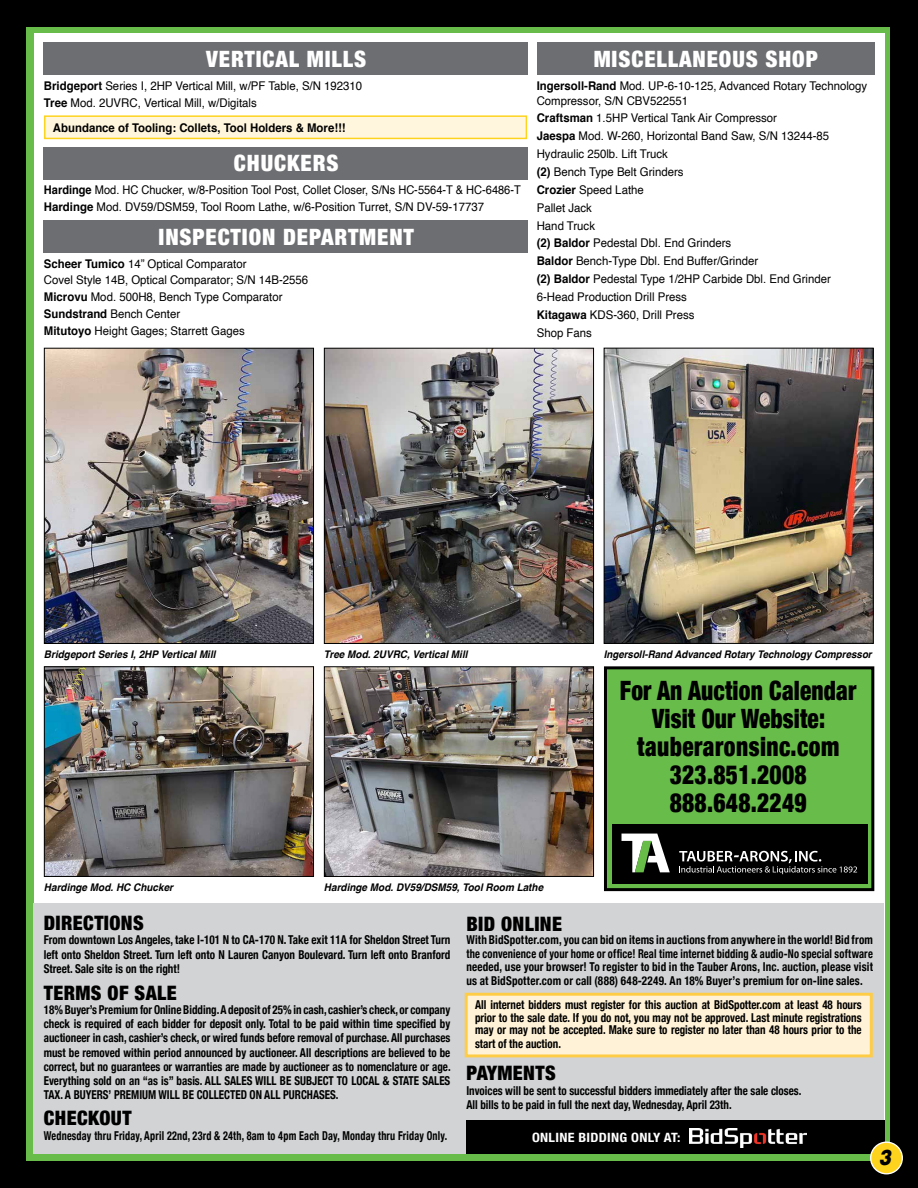
<style>
.page{position:relative;width:918px;height:1188px;background:#000}
.page>*{position:absolute;margin:0;border:0;box-sizing:border-box;transform-origin:0 0}
.t1{font:900 condensed 26.7px/28px "Helvetica Neue";letter-spacing:.01em;color:#000;text-align:center;scale:.88 1}
.t2{font:900 condensed 22.5px "Helvetica Neue";letter-spacing:.04em;color:#fff}
.t3{font:italic 900 21.6px "Helvetica";color:#000;scale:.84 1}
.t4{font:900 condensed 19.95px "Helvetica Neue";letter-spacing:.02em;color:#000}
.t5{font:700 condensed 12.75px "Helvetica Neue";letter-spacing:.02em;color:#fff;scale:1.1 1}
.t6{font:700 condensed 12.3px/14.2px "Helvetica Neue";letter-spacing:.01em;color:#000;text-align:justify;scale:.9 1}
.t7{font:700 condensed 12.3px/14.2px "Helvetica Neue";letter-spacing:.01em;color:#000;scale:.91 1}
.t8{font:700 condensed 12.3px "Helvetica Neue";letter-spacing:.01em;color:#000;scale:.83 1}
.t9{font:12px/17.9px "Helvetica";color:#000;scale:.95 1}
.t10{font:12px/16.8px "Helvetica";color:#000;scale:.92 1}
.t11{font:700 12px "Helvetica";color:#000;scale:.95 1}
.t12{font:italic 700 10.5px "Helvetica";color:#000;scale:.95 1}
.t13{font:italic 700 10.5px "Helvetica";color:#000;scale:.93 1}
.s1{font-weight:700}
</style>
<div class="page">
<div style="left:26px;top:27px;width:864px;height:1134px;background:#68bd4a"></div>
<div style="left:34px;top:33px;width:850px;height:1121px;background:#fff"></div>
<div style="left:34px;top:903px;width:850px;height:251px;background:#d1d3d4"></div>
<div style="left:465px;top:993px;width:408px;height:64px;background:#fff2d6;border:3px solid #ffcc46"></div>
<div style="left:466px;top:1120px;width:418px;height:34px;background:#000"></div>
<img style="left:690px;top:1128px;width:117px;height:19px">
<div style="left:871px;top:1142px;width:31px;height:32px;background:#fed31e;border-radius:50%"></div>
<div style="left:870px;top:1142px;width:33px;height:32px;border:1px solid #fff;border-radius:50%"></div>
<div style="left:537px;top:42px;width:337px;height:33px;background:#6d6e71"></div>
<div style="left:44px;top:42px;width:484px;height:33px;background:#6d6e71"></div>
<div style="left:44px;top:147px;width:484px;height:33px;background:#6d6e71"></div>
<div style="left:44px;top:220px;width:484px;height:33px;background:#6d6e71"></div>
<div style="left:44px;top:115px;width:483px;height:24px;background:#fff6dd;border:2px solid #fed31e"></div>
<img style="left:326px;top:350px;width:266px;height:292px">
<div style="left:324px;top:348px;width:270px;height:296px;border:1px solid #000"></div>
<img style="left:46px;top:350px;width:266px;height:292px">
<div style="left:44px;top:348px;width:270px;height:296px;border:1px solid #000"></div>
<img style="left:606px;top:350px;width:266px;height:292px">
<div style="left:604px;top:348px;width:270px;height:296px;border:1px solid #000"></div>
<img style="left:326px;top:668px;width:266px;height:207px">
<div style="left:324px;top:666px;width:270px;height:211px;border:1px solid #000"></div>
<img style="left:46px;top:668px;width:266px;height:207px">
<div style="left:44px;top:666px;width:270px;height:211px;border:1px solid #000"></div>
<div style="left:605px;top:668px;width:268px;height:222px;background:#68bd4a"></div>
<div style="left:604px;top:666px;width:270px;height:225px;border:3px solid #000"></div>
<div style="left:612px;top:824px;width:255px;height:60px;background:#000"></div>
<svg style="left:622px;top:834px;width:48px;height:38px"></svg>
<svg style="left:679px;top:851px;width:178px;height:23px"></svg>
<h2 class="t2" style="left:206px;top:40px;width:162px">VERTICAL MILLS</h2>
<p class="t9" style="left:44px;top:78px;width:337px;line-height:16.8px"><span class="s1">Bridgeport</span> Series I, 2HP Vertical Mill, w/PF Table, S/N 192310<br><span class="s1">Tree</span> Mod. 2UVRC, Vertical Mill, w/Digitals</p>
<p class="t11" style="left:53px;top:118px;width:310px">Abundance of Tooling: Collets, Tool Holders &amp; More!!!</p>
<h2 class="t2" style="left:234px;top:145px;width:106px">CHUCKERS</h2>
<p class="t10" style="left:44px;top:182px;width:520px"><span class="s1">Hardinge</span> Mod. HC Chucker, w/8-Position Tool Post, Collet Closer, S/Ns HC-5564-T &amp; HC-6486-T<br><span class="s1">Hardinge</span> Mod. DV59/DSM59, Tool Room Lathe, w/6-Position Turret, S/N DV-59-17737</p>
<h2 class="t2" style="left:159px;top:218px;width:257px">INSPECTION DEPARTMENT</h2>
<p class="t9" style="left:44px;top:255px;width:280px;line-height:16.8px"><span class="s1">Scheer Tumico</span> 14” Optical Comparator<br>Covel Style 14B, Optical Comparator; S/N 14B-2556<br><span class="s1">Microvu</span> Mod. 500H8, Bench Type Comparator <span class="s1">Sundstrand</span> Bench Center<br><span class="s1">Mitutoyo</span> Height Gages; Starrett Gages</p>
<h2 class="t2" style="left:594px;top:40px;width:226px">MISCELLANEOUS SHOP</h2>
<p class="t9" style="left:537px;top:79px;width:349px;line-height:14.7px"><span class="s1">Ingersoll-Rand</span> Mod. UP-6-10-125, Advanced Rotary Technology<br>Compressor, S/N CBV522551</p>
<p class="t9" style="left:537px;top:110px;width:311px"><span class="s1">Craftsman</span> 1.5HP Vertical Tank Air Compressor<br><span class="s1">Jaespa</span> Mod. W-260, Horizontal Band Saw, S/N 13244-85<br>Hydraulic 250lb. Lift Truck<br><span class="s1">(2)</span> Bench Type Belt Grinders<br><span class="s1">Crozier</span> Speed Lathe<br>Pallet Jack<br>Hand Truck<br><span class="s1">(2) Baldor</span> Pedestal Dbl. End Grinders<br><span class="s1">Baldor</span> Bench-Type Dbl. End Buffer/Grinder<br><span class="s1">(2) Baldor</span> Pedestal Type 1/2HP Carbide Dbl. End Grinder<br>6-Head Production Drill Press<br><span class="s1">Kitagawa</span> KDS-360, Drill Press<br>Shop Fans</p>
<p class="t12" style="left:44px;top:645px;width:182px">Bridgeport Series I, 2HP Vertical Mill</p>
<p class="t12" style="left:324px;top:645px;width:153px">Tree Mod. 2UVRC, Vertical Mill</p>
<p class="t13" style="left:604px;top:645px;width:290px">Ingersoll-Rand Advanced Rotary Technology Compressor</p>
<p class="t12" style="left:44px;top:878px;width:137px">Hardinge Mod. HC Chucker</p>
<p class="t12" style="left:324px;top:878px;width:232px">Hardinge Mod. DV59/DSM59, Tool Room Lathe</p>
<h1 class="t1" style="left:620px;top:675px;width:270px">For An Auction Calendar<br>Visit Our Website: tauberaronsinc.com<br>323.851.2008<br>888.648.2249</h1>
<h3 class="t4" style="left:44px;top:907px;width:102px">DIRECTIONS</h3>
<p class="t7" style="left:44px;top:932px;width:448px;text-align:justify">From downtown Los Angeles, take I-101 N to CA-170 N. Take exit 11A for Sheldon Street Turn left onto Sheldon Street. Turn left onto N Lauren Canyon Boulevard. Turn left onto Branford Street. Sale site is on the right!</p>
<h3 class="t4" style="left:44px;top:976px;width:134px">TERMS OF SALE</h3>
<p class="t6" style="left:44px;top:1001px;width:454px">18% Buyer’s Premium for Online Bidding. A deposit of 25% in cash, cashier’s check, or company check is required of each bidder for deposit only. Total to be paid within time specified by auctioneer in cash, cashier’s check, or wired funds before removal of purchase. All purchases must be removed within period announced by auctioneer. All descriptions are believed to be correct, but no guarantees or warranties are made by auctioneer as to nomenclature or age.<br>Everything sold on an “as is” basis. ALL SALES WILL BE SUBJECT TO LOCAL &amp; STATE SALES TAX. A BUYERS’ PREMIUM WILL BE COLLECTED ON ALL PURCHASES.</p>
<h3 class="t4" style="left:44px;top:1101px;width:89px">CHECKOUT</h3>
<p class="t8" style="left:44px;top:1125px;width:487px">Wednesday thru Friday, April 22nd, 23rd &amp; 24th, 8am to 4pm Each Day, Monday thru Friday Only.</p>
<h3 class="t4" style="left:466px;top:907px;width:97px">BID ONLINE</h3>
<p class="t7" style="left:466px;top:932px;width:448px">With BidSpotter.com, you can bid on items in auctions from anywhere in the world! Bid from the convenience of your home or office! Real time internet bidding &amp; audio-No special software</p>
<p class="t7" style="left:466px;top:959px;width:448px">needed, use your browser! To register to bid in the Tauber Arons, Inc. auction, please visit us at BidSpotter.com or call (888) 648-2249. An 18% Buyer’s premium for on-line sales.</p>
<p class="t6" style="left:475px;top:997px;width:431px;line-height:13px">All internet bidders must register for this auction at BidSpotter.com at least 48 hours prior to the sale date. If you do not, you may not be approved. Last minute registrations may or may not be accepted. Make sure to register no later than 48 hours prior to the start of the auction.</p>
<h3 class="t4" style="left:466px;top:1057px;width:91px">PAYMENTS</h3>
<p class="t6" style="left:466px;top:1083px;width:374px;line-height:13.5px">Invoices will be sent to successful bidders immediately after the sale closes.<br>All bills to be paid in full the next day, Wednesday, April 23th.</p>
<p class="t5" style="left:532px;top:1127px;width:137px">ONLINE BIDDING ONLY AT:</p>
<h3 class="t3" style="left:879px;top:1144px;width:16px">3</h3>
</div>
